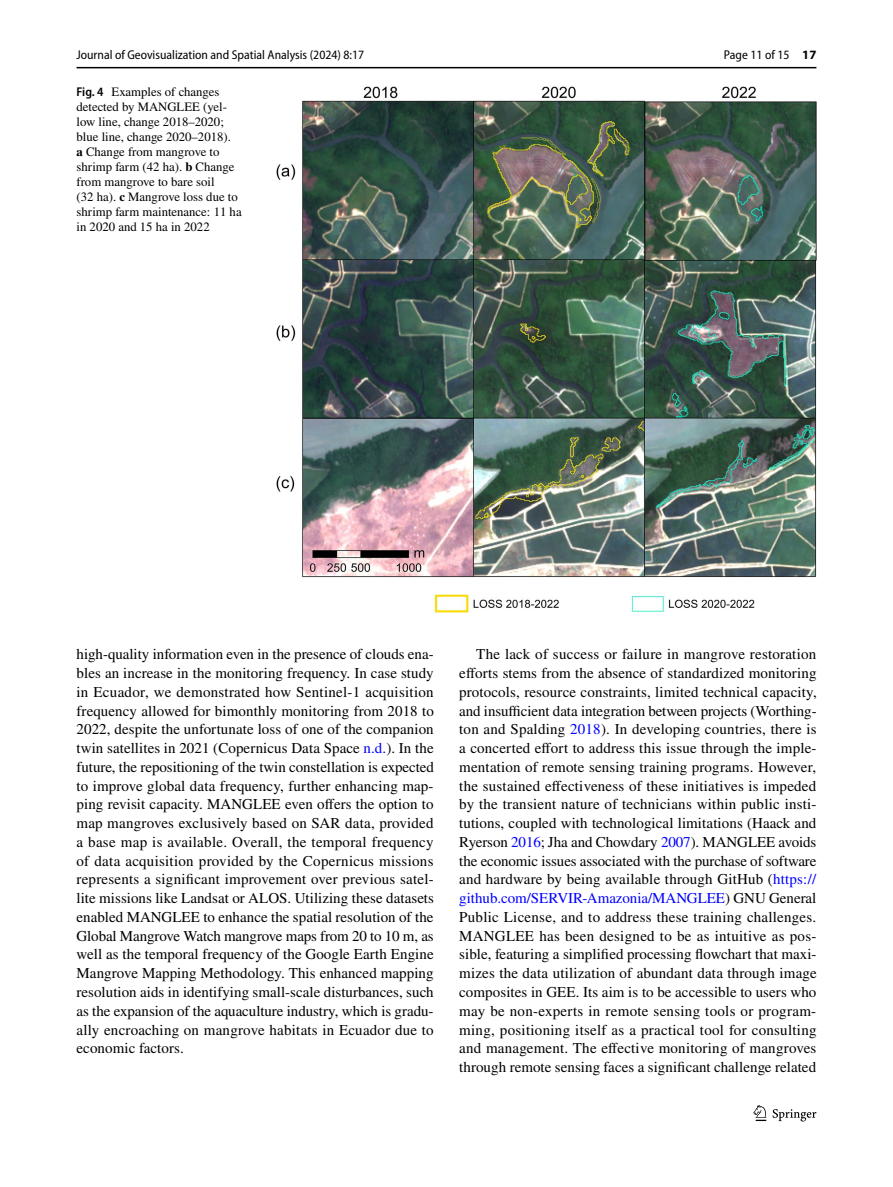
<style>
.page{position:relative;width:893px;height:1187px;background:#fff}
.page>*{position:absolute;margin:0;border:0;box-sizing:border-box;transform-origin:0 0}
.t1{font:15px/18.8px "STIX";letter-spacing:.005em;color:#000;text-align:justify}
.t2{font:12.75px/15px "STIX";color:#000}
.t3{font:semi-condensed 12.75px "Myriad Pro";color:#000}
.s1{font-weight:700;font-stretch:normal}
.s2{font-family:"Myriad Pro";font-weight:600;font-stretch:semi-condensed}
.s3{font-weight:700}
.s4{color:#00f}
</style>
<div class="page">
<hr style="left:77px;top:67px;width:739px;height:1px;background:#000">
<svg style="left:753px;top:1105px;width:13px;height:15px"></svg>
<svg style="left:773px;top:1109px;width:43px;height:12px"></svg>
<img style="left:276px;top:87px;width:540px;height:525px">
<p class="t3" style="left:77px;top:48px;width:289px">Journal of Geovisualization and Spatial Analysis (2024) 8:17</p>
<p class="t3" style="left:724px;top:48px;width:94px">Page 11 of 15 <span class="s1">17</span></p>
<p class="t2" style="left:77px;top:85px;width:167px"><span class="s2">Fig. 4</span> Examples of changes detected by MANGLEE (yel&shy;low line, change 2018–2020; blue line, change 2020–2018).<br><span class="s3">a</span> Change from mangrove to shrimp farm (42 ha). <span class="s3">b</span> Change from mangrove to bare soil<br>(32 ha). <span class="s3">c</span> Mangrove loss due to shrimp farm maintenance: 11 ha in 2020 and 15 ha in 2022</p>
<p class="t1" style="left:77px;top:646px;width:359px">high-quality information even in the presence of clouds ena&shy;bles an increase in the monitoring frequency. In case study in Ecuador, we demonstrated how Sentinel-1 acquisition frequency allowed for bimonthly monitoring from 2018 to 2022, despite the unfortunate loss of one of the companion twin satellites in 2021 (Copernicus Data Space <span class="s4">n.d.</span>). In the future, the repositioning of the twin constellation is expected to improve global data frequency, further enhancing map&shy;ping revisit capacity. MANGLEE even offers the option to map mangroves exclusively based on SAR data, provided a base map is available. Overall, the temporal frequency of data acquisition provided by the Copernicus missions represents a significant improvement over previous satel&shy;lite missions like Landsat or ALOS. Utilizing these datasets enabled MANGLEE to enhance the spatial resolution of the Global Mangrove Watch mangrove maps from 20 to 10 m, as well as the temporal frequency of the Google Earth Engine Mangrove Mapping Methodology. This enhanced mapping resolution aids in identifying small-scale disturbances, such as the expansion of the aquaculture industry, which is gradu&shy;ally encroaching on mangrove habitats in Ecuador due to economic factors.</p>
<p class="t1" style="left:459px;top:646px;width:359px;text-indent:17px">The lack of success or failure in mangrove restoration efforts stems from the absence of standardized monitoring protocols, resource constraints, limited technical capacity, and insufficient data integration between projects (Worthing&shy;ton and Spalding <span class="s4">2018</span>). In developing countries, there is a concerted effort to address this issue through the imple&shy;mentation of remote sensing training programs. However, the sustained effectiveness of these initiatives is impeded by the transient nature of technicians within public insti&shy;tutions, coupled with technological limitations (Haack and Ryerson <span class="s4">2016</span>; Jha and Chowdary <span class="s4">2007</span>). MANGLEE avoids the economic issues associated with the purchase of software and hardware by being available through GitHub (<span class="s4">https:// github.com/SERVIR-Amazonia/MANGLEE</span>) GNU General Public License, and to address these training challenges.<br>MANGLEE has been designed to be as intuitive as pos&shy;sible, featuring a simplified processing flowchart that maxi&shy;mizes the data utilization of abundant data through image composites in GEE. Its aim is to be accessible to users who may be non-experts in remote sensing tools or program&shy;ming, positioning itself as a practical tool for consulting and management. The effective monitoring of mangroves through remote sensing faces a significant challenge related</p>
</div>
